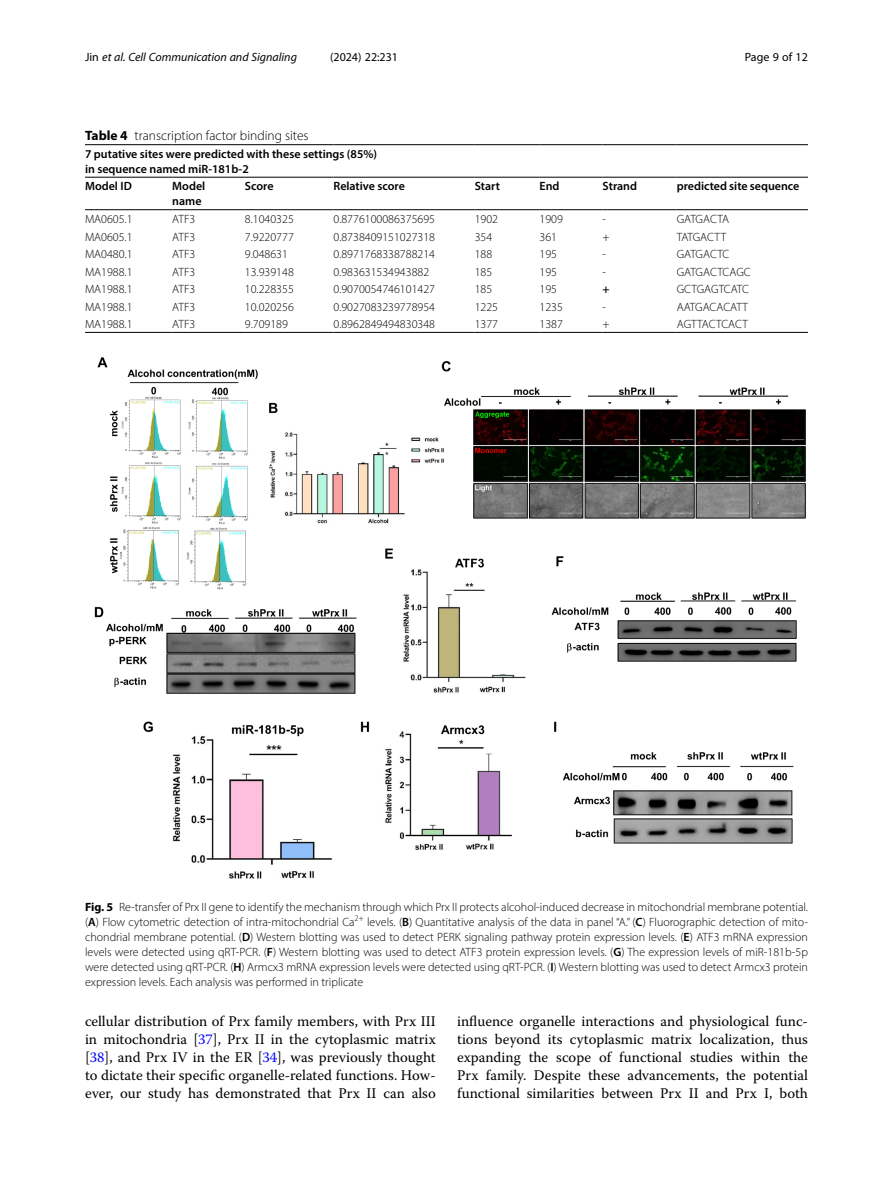
<style>
.page{position:relative;width:893px;height:1191px;background:#fff}
.page>*{position:absolute;margin:0;border:0;box-sizing:border-box;transform-origin:0 0}
.Body_Text_Indent{font:14.7px/18px "Warnock Pro";color:#000;text-align:justify}
.Table_Caption{font:300 13.5px "Myriad Pro";color:#000}
.Figure_Caption{font:300 12px/15px "Myriad Pro";color:#000;text-align:justify}
.Table_Body{font:300 12px "Myriad Pro";color:#000}
.Table_Head{font:600 12px "Myriad Pro";color:#000}
.t1{font:italic 12px "Myriad Pro";color:#000}
.t2{font:12px "Myriad Pro";color:#000}
.Table_Body-2{font:600 12px "Myriad Pro";color:#000}
.s1{font-style:normal}
.s2{font-weight:700}
.s3{font-weight:600}
.s4{color:#00f}
</style>
<div class="page">
<hr style="left:85px;top:209px;width:87px;height:1px;background:#000">
<hr style="left:172px;top:209px;width:73px;height:1px;background:#000">
<hr style="left:245px;top:209px;width:88px;height:1px;background:#000">
<hr style="left:333px;top:209px;width:142px;height:1px;background:#000">
<hr style="left:475px;top:209px;width:65px;height:1px;background:#000">
<hr style="left:540px;top:209px;width:63px;height:1px;background:#000">
<hr style="left:603px;top:209px;width:74px;height:1px;background:#000">
<hr style="left:677px;top:209px;width:131px;height:1px;background:#000">
<hr style="left:85px;top:332px;width:87px;height:1px;background:#000">
<hr style="left:172px;top:332px;width:73px;height:1px;background:#000">
<hr style="left:245px;top:332px;width:88px;height:1px;background:#000">
<hr style="left:333px;top:332px;width:142px;height:1px;background:#000">
<hr style="left:475px;top:332px;width:65px;height:1px;background:#000">
<hr style="left:540px;top:332px;width:63px;height:1px;background:#000">
<hr style="left:603px;top:332px;width:74px;height:1px;background:#000">
<hr style="left:677px;top:332px;width:131px;height:1px;background:#000">
<hr style="left:85px;top:144px;width:87px;height:1px;background:#000">
<hr style="left:172px;top:144px;width:73px;height:1px;background:#000">
<hr style="left:245px;top:144px;width:88px;height:1px;background:#000">
<hr style="left:333px;top:144px;width:142px;height:1px;background:#000">
<hr style="left:475px;top:144px;width:65px;height:1px;background:#000">
<hr style="left:540px;top:144px;width:63px;height:1px;background:#000">
<hr style="left:603px;top:144px;width:74px;height:1px;background:#000">
<hr style="left:677px;top:144px;width:131px;height:1px;background:#000">
<hr style="left:85px;top:177px;width:87px;height:1px;background:#000">
<hr style="left:172px;top:177px;width:73px;height:1px;background:#000">
<hr style="left:245px;top:177px;width:88px;height:1px;background:#000">
<hr style="left:333px;top:177px;width:142px;height:1px;background:#000">
<hr style="left:475px;top:177px;width:65px;height:1px;background:#000">
<hr style="left:540px;top:177px;width:63px;height:1px;background:#000">
<hr style="left:603px;top:177px;width:74px;height:1px;background:#000">
<hr style="left:677px;top:177px;width:131px;height:1px;background:#000">
<img style="left:94px;top:357px;width:712px;height:522px">
<p class="t1" style="left:85px;top:50px;width:213px"><span class="s1">Jin</span> et al. Cell Communication and Signaling</p>
<p class="t2" style="left:330px;top:50px;width:70px">(2024) 22:231</p>
<p class="t2" style="left:745px;top:50px;width:65px">Page 9 of 12</p>
<p class="Table_Caption" style="left:85px;top:128px;width:225px"><span class="s2">Table 4</span> transcription factor binding sites</p>
<p class="Table_Head" style="left:85px;top:146px;width:294px">7 putative sites were predicted with these settings (85%)</p>
<p class="Table_Head" style="left:85px;top:161px;width:165px">in sequence named miR-181b-2</p>
<p class="Table_Head" style="left:85px;top:179px;width:48px">Model ID</p>
<p class="Table_Head" style="left:172px;top:179px;width:34px">Model</p>
<p class="Table_Head" style="left:172px;top:194px;width:31px">name</p>
<p class="Table_Head" style="left:245px;top:179px;width:30px">Score</p>
<p class="Table_Head" style="left:333px;top:179px;width:73px">Relative score</p>
<p class="Table_Head" style="left:475px;top:179px;width:27px">Start</p>
<p class="Table_Head" style="left:540px;top:179px;width:22px">End</p>
<p class="Table_Head" style="left:603px;top:179px;width:36px">Strand</p>
<p class="Table_Head" style="left:677px;top:179px;width:124px">predicted site sequence</p>
<p class="Table_Body" style="left:85px;top:212px;width:49px">MA0605.1</p>
<p class="Table_Body" style="left:172px;top:212px;width:25px">ATF3</p>
<p class="Table_Body" style="left:245px;top:212px;width:50px">8.1040325</p>
<p class="Table_Body" style="left:333px;top:212px;width:103px">0.8776100086375695</p>
<p class="Table_Body" style="left:475px;top:212px;width:25px">1902</p>
<p class="Table_Body" style="left:540px;top:212px;width:25px">1909</p>
<p class="Table_Body" style="left:603px;top:212px;width:5px">-</p>
<p class="Table_Body" style="left:677px;top:212px;width:54px">GATGACTA</p>
<p class="Table_Body" style="left:85px;top:229px;width:49px">MA0605.1</p>
<p class="Table_Body" style="left:172px;top:229px;width:25px">ATF3</p>
<p class="Table_Body" style="left:245px;top:229px;width:50px">7.9220777</p>
<p class="Table_Body" style="left:333px;top:229px;width:103px">0.8738409151027318</p>
<p class="Table_Body" style="left:475px;top:229px;width:19px">354</p>
<p class="Table_Body" style="left:540px;top:229px;width:19px">361</p>
<p class="Table_Body" style="left:603px;top:229px;width:9px">+</p>
<p class="Table_Body" style="left:677px;top:229px;width:51px">TATGACTT</p>
<p class="Table_Body" style="left:85px;top:247px;width:49px">MA0480.1</p>
<p class="Table_Body" style="left:172px;top:247px;width:25px">ATF3</p>
<p class="Table_Body" style="left:245px;top:247px;width:45px">9.048631</p>
<p class="Table_Body" style="left:333px;top:247px;width:103px">0.8971768338788214</p>
<p class="Table_Body" style="left:475px;top:247px;width:19px">188</p>
<p class="Table_Body" style="left:540px;top:247px;width:19px">195</p>
<p class="Table_Body" style="left:603px;top:247px;width:5px">-</p>
<p class="Table_Body" style="left:677px;top:247px;width:54px">GATGACTC</p>
<p class="Table_Body" style="left:85px;top:264px;width:49px">MA1988.1</p>
<p class="Table_Body" style="left:172px;top:264px;width:25px">ATF3</p>
<p class="Table_Body" style="left:245px;top:264px;width:50px">13.939148</p>
<p class="Table_Body" style="left:333px;top:264px;width:97px">0.983631534943882</p>
<p class="Table_Body" style="left:475px;top:264px;width:19px">185</p>
<p class="Table_Body" style="left:540px;top:264px;width:19px">195</p>
<p class="Table_Body" style="left:603px;top:264px;width:5px">-</p>
<p class="Table_Body" style="left:677px;top:264px;width:75px">GATGACTCAGC</p>
<p class="Table_Body" style="left:85px;top:282px;width:49px">MA1988.1</p>
<p class="Table_Body" style="left:172px;top:282px;width:25px">ATF3</p>
<p class="Table_Body" style="left:245px;top:282px;width:50px">10.228355</p>
<p class="Table_Body" style="left:333px;top:282px;width:103px">0.9070054746101427</p>
<p class="Table_Body" style="left:475px;top:282px;width:19px">185</p>
<p class="Table_Body" style="left:540px;top:282px;width:19px">195</p>
<p class="Table_Body-2" style="left:603px;top:281px;width:9px">+</p>
<p class="Table_Body" style="left:677px;top:282px;width:74px">GCTGAGTCATC</p>
<p class="Table_Body" style="left:85px;top:299px;width:49px">MA1988.1</p>
<p class="Table_Body" style="left:172px;top:299px;width:25px">ATF3</p>
<p class="Table_Body" style="left:245px;top:299px;width:50px">10.020256</p>
<p class="Table_Body" style="left:333px;top:299px;width:103px">0.9027083239778954</p>
<p class="Table_Body" style="left:475px;top:299px;width:25px">1225</p>
<p class="Table_Body" style="left:540px;top:299px;width:25px">1235</p>
<p class="Table_Body" style="left:603px;top:299px;width:5px">-</p>
<p class="Table_Body" style="left:677px;top:299px;width:73px">AATGACACATT</p>
<p class="Table_Body" style="left:85px;top:317px;width:49px">MA1988.1</p>
<p class="Table_Body" style="left:172px;top:317px;width:25px">ATF3</p>
<p class="Table_Body" style="left:245px;top:317px;width:45px">9.709189</p>
<p class="Table_Body" style="left:333px;top:317px;width:103px">0.8962849494830348</p>
<p class="Table_Body" style="left:475px;top:317px;width:25px">1377</p>
<p class="Table_Body" style="left:540px;top:317px;width:25px">1387</p>
<p class="Table_Body" style="left:603px;top:317px;width:9px">+</p>
<p class="Table_Body" style="left:677px;top:317px;width:73px">AGTTACTCACT</p>
<p class="Figure_Caption" style="left:85px;top:899px;width:724px"><span class="s2">Fig. 5</span> Re-transfer of Prx II gene to identify the mechanism through which Prx II protects alcohol-induced decrease in mitochondrial membrane potential. (<span class="s3">A</span>) Flow cytometric detection of intra-mitochondrial Ca<sup>2+</sup> levels. (<span class="s3">B</span>) Quantitative analysis of the data in panel “A.” (<span class="s3">C</span>) Fluorographic detection of mito&shy;chondrial membrane potential. (<span class="s3">D</span>) Western blotting was used to detect PERK signaling pathway protein expression levels. (<span class="s3">E</span>) ATF3 mRNA expression levels were detected using qRT-PCR. (<span class="s3">F</span>) Western blotting was used to detect ATF3 protein expression levels. (<span class="s3">G</span>) The expression levels of miR-181b-5p were detected using qRT-PCR. (<span class="s3">H</span>) Armcx3 mRNA expression levels were detected using qRT-PCR. (<span class="s3">I</span>) Western blotting was used to detect Armcx3 protein expression levels. Each analysis was performed in triplicate</p>
<p class="Body_Text_Indent" style="left:85px;top:1012px;width:352px">cellular distribution of Prx family members, with Prx III in mitochondria [<span class="s4">37</span>], Prx II in the cytoplasmic matrix [<span class="s4">38</span>], and Prx IV in the ER [<span class="s4">34</span>], was previously thought to dictate their specific organelle-related functions. How&shy;ever, our study has demonstrated that Prx II can also</p>
<p class="Body_Text_Indent" style="left:457px;top:1012px;width:352px">influence organelle interactions and physiological func&shy;tions beyond its cytoplasmic matrix localization, thus expanding the scope of functional studies within the Prx family. Despite these advancements, the potential functional similarities between Prx II and Prx I, both</p>
</div>
